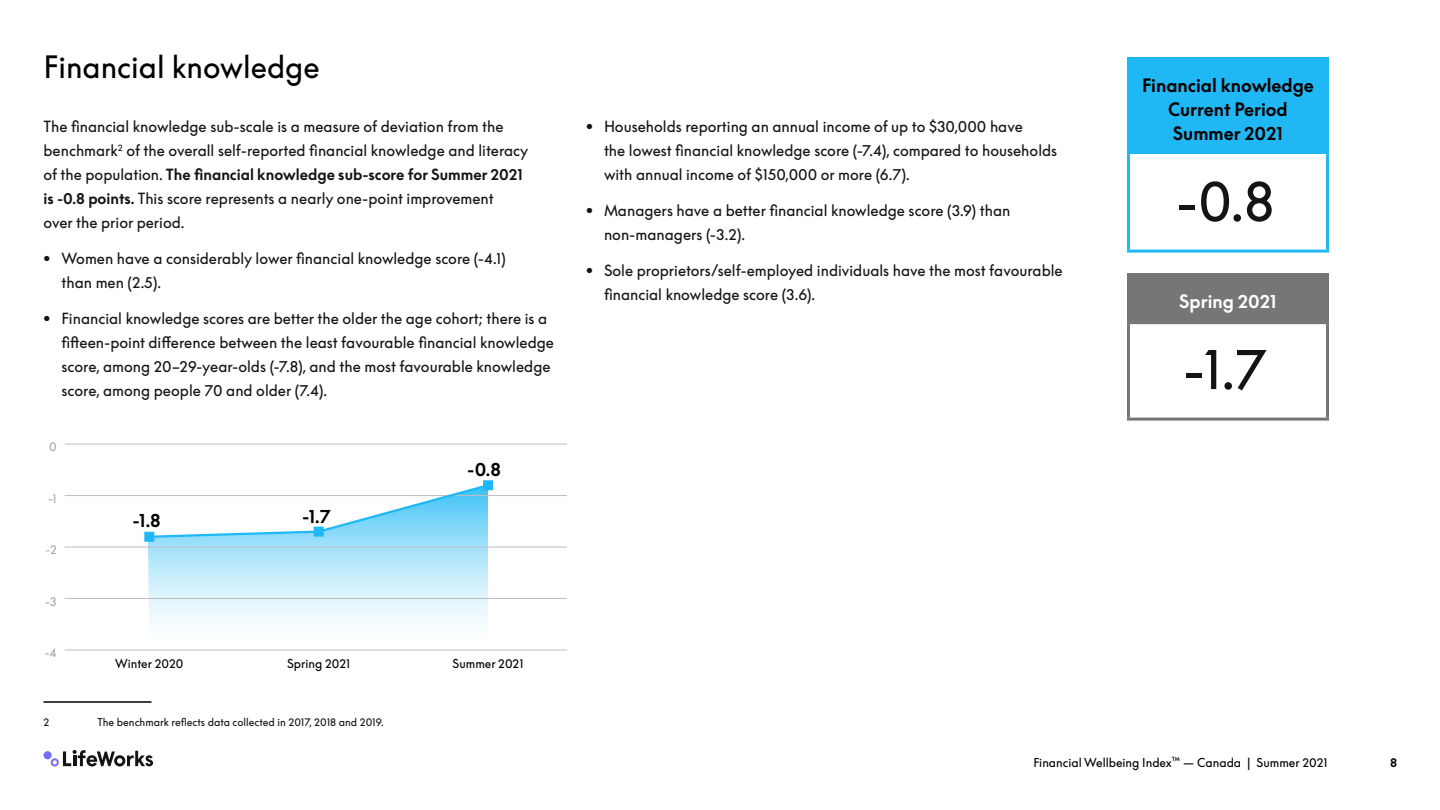
<style>
.page{position:relative;width:1440px;height:810px;background:#fff}
.page>*{position:absolute;margin:0;border:0;box-sizing:border-box;transform-origin:0 0}
.Call-out_number{font:54px "Supreme LL";color:#141414}
.H1_TM2{font:30px "Supreme LL";color:#000}
.Box_texte{font:18px/24px "Supreme LL Bold Flat";color:#000;text-align:center}
.Box_texte_renv{font:18px "Supreme LL Bold Flat";color:#fff}
.Body_text{font:15px/24px "Supreme LL";color:#141414}
.t1{font:12px "Supreme LL";color:#000}
.t2{font:12px "Supreme LL";color:#a7a9ac}
.t3{font:12px "Supreme LL Bold Flat";color:#000}
.Footnote{font:10.5px "Supreme LL";color:#141414}
.s1{font-family:"Supreme LL Bold Flat"}
</style>
<div class="page">
<div style="left:43px;top:751px;width:9px;height:8px;background:#756eff;border-radius:50%"></div>
<svg style="left:51px;top:750px;width:102px;height:16px"></svg>
<hr style="left:44px;top:701px;width:108px;height:2px;background:#000">
<div style="left:1128px;top:58px;width:200px;height:97px;background:#20b8f4"></div>
<hr style="left:1127px;top:57px;width:202px;height:3px;background:#20b8f4">
<hr style="left:1127px;top:60px;width:3px;height:95px;background:#20b8f4">
<hr style="left:1326px;top:60px;width:3px;height:95px;background:#20b8f4">
<hr style="left:1127px;top:155px;width:3px;height:95px;background:#20b8f4">
<hr style="left:1326px;top:155px;width:3px;height:95px;background:#20b8f4">
<hr style="left:1127px;top:250px;width:202px;height:3px;background:#20b8f4">
<div style="left:1128px;top:274px;width:200px;height:49px;background:#767676"></div>
<hr style="left:1127px;top:273px;width:202px;height:3px;background:#767676">
<hr style="left:1127px;top:276px;width:3px;height:45px;background:#767676">
<hr style="left:1326px;top:276px;width:3px;height:45px;background:#767676">
<hr style="left:1127px;top:321px;width:202px;height:3px;background:#767676">
<hr style="left:1127px;top:324px;width:3px;height:94px;background:#767676">
<hr style="left:1326px;top:324px;width:3px;height:94px;background:#767676">
<hr style="left:1127px;top:418px;width:202px;height:3px;background:#767676">
<svg style="left:148px;top:539px;width:340px;height:111px"></svg>
<hr style="left:65px;top:444px;width:502px;height:1px;background:#bcbec0">
<hr style="left:65px;top:650px;width:502px;height:1px;background:#bcbec0">
<hr style="left:65px;top:598px;width:502px;height:1px;background:#bcbec0">
<hr style="left:65px;top:547px;width:502px;height:1px;background:#bcbec0">
<hr style="left:65px;top:495px;width:502px;height:1px;background:#bcbec0">
<svg style="left:147px;top:485px;width:344px;height:54px"></svg>
<div style="left:145px;top:532px;width:9px;height:9px;background:#20b8f4"></div>
<div style="left:144px;top:532px;width:10px;height:10px;border:1px solid #20b8f4"></div>
<div style="left:314px;top:527px;width:9px;height:9px;background:#20b8f4"></div>
<div style="left:314px;top:527px;width:10px;height:9px;border:1px solid #20b8f4"></div>
<div style="left:484px;top:481px;width:9px;height:9px;background:#20b8f4"></div>
<div style="left:483px;top:480px;width:10px;height:10px;border:1px solid #20b8f4"></div>
<p class="H1_TM2" style="left:44px;top:50px;width:278px">Financial knowledge</p>
<p class="Body_text" style="left:44px;top:115px;width:486px">The financial knowledge sub-scale is a measure of deviation from the benchmark<sup>2</sup> of the overall self-reported financial knowledge and literacy of the population. <span class="s1">The financial knowledge sub-score for Summer 2021 is -0.8 points.</span> This score represents a nearly one-point improvement<br>over the prior period.</p>
<p class="Body_text" style="left:62px;top:247px;width:446px;text-indent:-18px"><sup>•</sup> Women have a considerably lower financial knowledge score (-4.1) than men (2.5).</p>
<p class="Body_text" style="left:62px;top:307px;width:494px;text-indent:-18px"><sup>•</sup> Financial knowledge scores are better the older the age cohort; there is a fifteen-point difference between the least favourable financial knowledge score, among 20–29-year-olds (-7.8), and the most favourable knowledge score, among people 70 and older (7.4).</p>
<p class="t2" style="left:49px;top:440px;width:9px">0</p>
<p class="t2" style="left:48px;top:492px;width:10px">-1</p>
<p class="t2" style="left:45px;top:543px;width:13px">-2</p>
<p class="t2" style="left:45px;top:595px;width:13px">-3</p>
<p class="t2" style="left:44px;top:646px;width:14px">-4</p>
<p class="Box_texte" style="left:133px;top:509px;width:30px">-1.8</p>
<p class="Box_texte" style="left:302px;top:504px;width:30px">-1.7</p>
<p class="Box_texte" style="left:467px;top:458px;width:35px">-0.8</p>
<p class="t1" style="left:115px;top:657px;width:70px">Winter 2020</p>
<p class="t1" style="left:287px;top:657px;width:65px">Spring 2021</p>
<p class="t1" style="left:453px;top:657px;width:72px">Summer 2021</p>
<p class="Footnote" style="left:44px;top:716px;width:7px">2</p>
<p class="Footnote" style="left:98px;top:716px;width:288px">The benchmark reflects data collected in 2017, 2018 and 2019.</p>
<p class="Body_text" style="left:604px;top:115px;width:455px;text-indent:-18px"><sup>•</sup> Households reporting an annual income of up to $30,000 have<br>the lowest financial knowledge score (-7.4), compared to households with annual income of $150,000 or more (6.7).</p>
<p class="Body_text" style="left:604px;top:199px;width:408px;text-indent:-18px"><sup>•</sup> Managers have a better financial knowledge score (3.9) than non-managers (-3.2).</p>
<p class="Body_text" style="left:604px;top:259px;width:460px;text-indent:-18px"><sup>•</sup> Sole proprietors/self-employed individuals have the most favourable financial knowledge score (3.6).</p>
<p class="Box_texte" style="left:1142px;top:73px;width:173px">Financial knowledge<br>Current Period<br>Summer 2021</p>
<p class="Call-out_number" style="left:1175px;top:171px;width:101px">-0.8</p>
<p class="Box_texte_renv" style="left:1179px;top:291px;width:99px">Spring 2021</p>
<p class="Call-out_number" style="left:1183px;top:339px;width:86px">-1.7</p>
<p class="t1" style="left:1033px;top:755px;width:296px">Financial Wellbeing Index<sup>™</sup> — Canada | Summer 2021</p>
<p class="t3" style="left:1390px;top:755px;width:9px">8</p>
</div>
